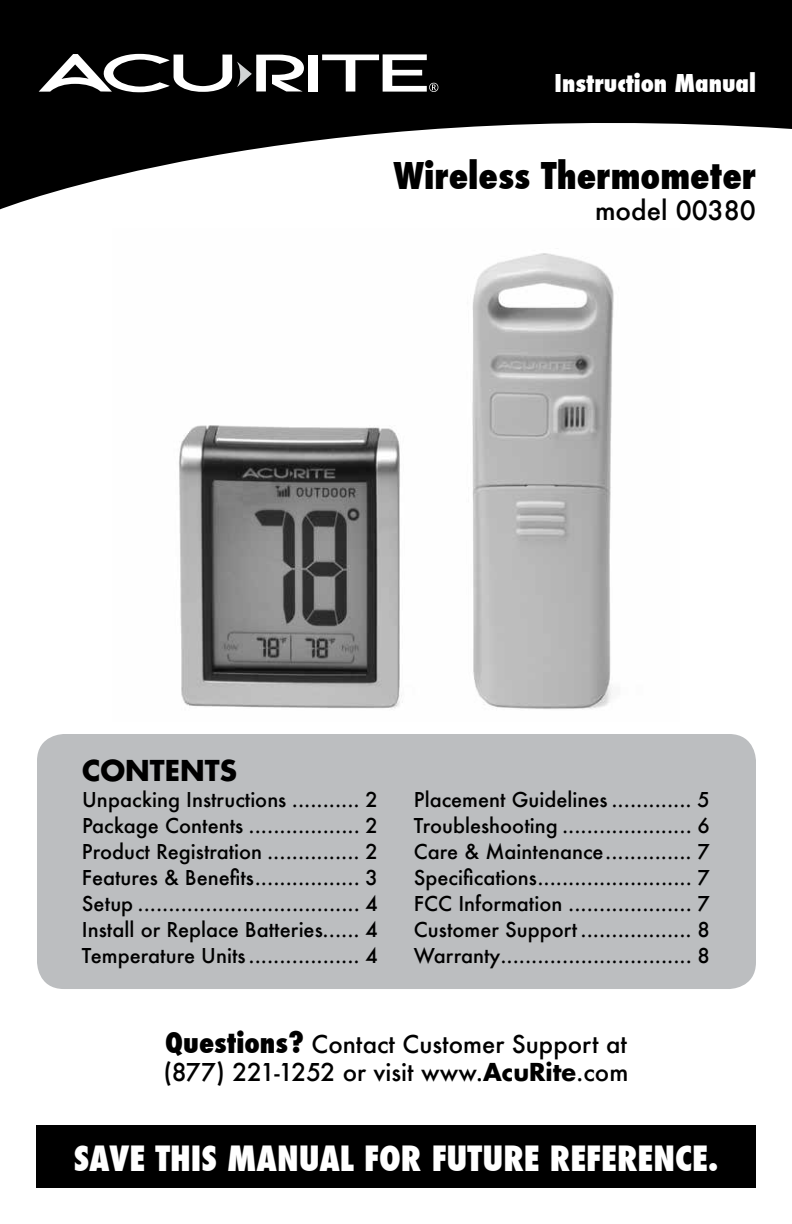
<style>
.page{position:relative;width:792px;height:1224px;background:#fff}
.page>*{position:absolute;margin:0;border:0;box-sizing:border-box;transform-origin:0 0}
.t1{font:800 condensed 36px "Futura";color:#000}
.t2{font:800 condensed 34px "Futura";color:#fff}
.t3{font:700 28px "Futura";color:#000}
.t4{font:500 26px "Futura";color:#000}
.t5{font:500 24px "Futura";color:#000}
.t6{font:800 condensed 24px "Futura";color:#fff}
.t7{font:500 20px/26px "Futura";color:#000;text-align:justify}
.s1{font-weight:800;font-stretch:condensed;font-size:28px}
.s2{font-weight:700}
</style>
<div class="page">
<svg style="left:0;top:0;width:792px;height:209px;fill:#000"></svg>
<div style="left:309px;top:55px;width:9px;height:37px;background:#fff"></div>
<svg style="left:39px;top:54px;width:265px;height:38px"></svg>
<svg style="left:322px;top:54px;width:116px;height:38px"></svg>
<img style="left:179px;top:253px;width:435px;height:456px">
<div style="left:37px;top:734px;width:719px;height:255px;background:#bcbec0;border-radius:27px"></div>
<div style="left:36px;top:1125px;width:720px;height:63px;background:#000"></div>
<p class="t6" style="left:555px;top:66px;width:203px">Instruction Manual</p>
<h2 class="t1" style="left:393px;top:151px;width:364px">Wireless Thermometer</h2>
<p class="t4" style="left:595px;top:193px;width:162px">model 00380</p>
<p class="t3" style="left:82px;top:751px;width:157px">CONTENTS</p>
<p class="t7" style="left:82px;top:786px;width:298px">Unpacking Instructions ........... 2<br>Package Contents .................. 2<br>Product Registration ............... 2<br>Features &amp; Benefits................. 3<br>Setup .................................... 4<br>Install or Replace Batteries...... 4<br>Temperature Units .................. 4</p>
<p class="t7" style="left:414px;top:786px;width:298px">Placement Guidelines ............. 5<br>Troubleshooting ..................... 6<br>Care &amp; Maintenance.............. 7<br>Specifications......................... 7<br>FCC Information .................... 7<br>Customer Support .................. 8<br>Warranty............................... 8</p>
<p class="t5" style="left:165px;top:1027px;width:463px"><span class="s1">Questions?</span> Contact Customer Support at</p>
<p class="t5" style="left:164px;top:1056px;width:466px">(877) 221-1252 or visit www.<span class="s2">AcuRite</span>.com</p>
<p class="t2" style="left:74px;top:1135px;width:646px">SAVE THIS MANUAL FOR FUTURE REFERENCE.</p>
</div>
